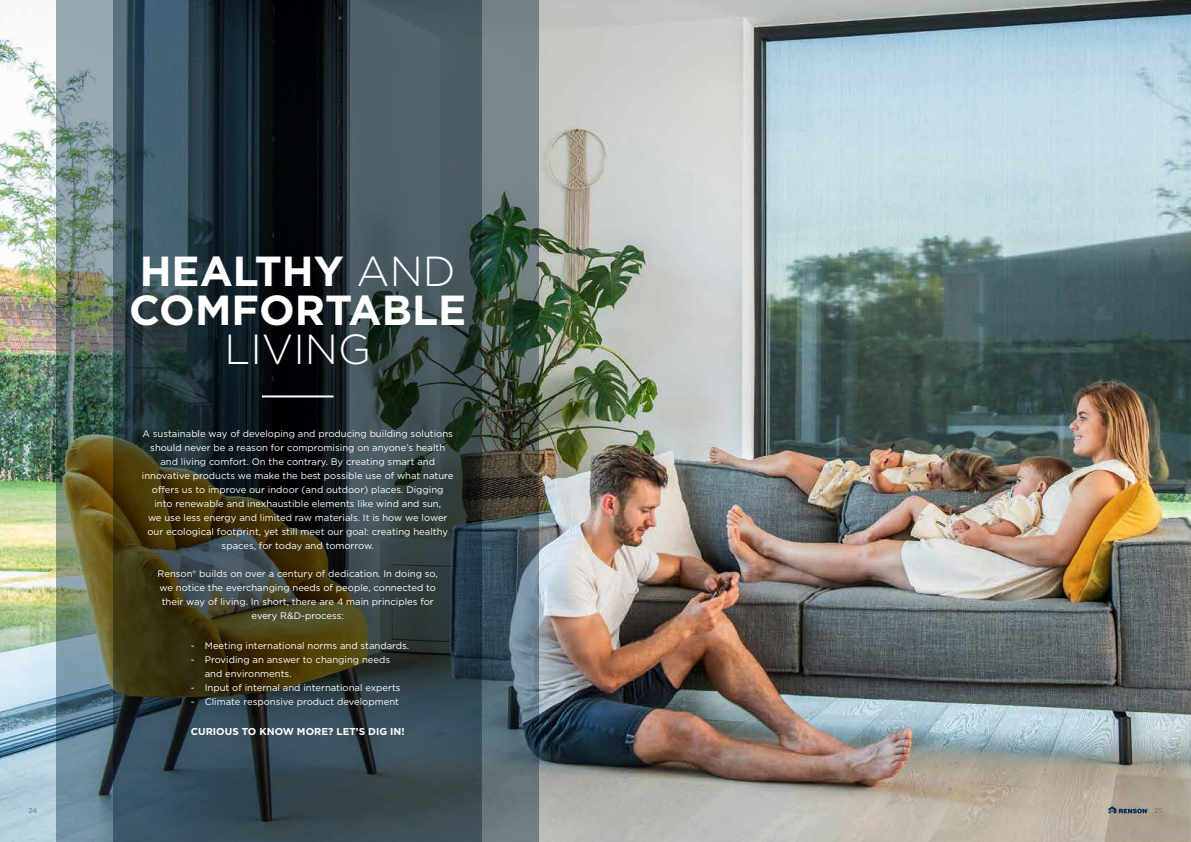
<style>
.page{position:relative;width:1191px;height:842px;background:#fff}
.page>*{position:absolute;margin:0;border:0;box-sizing:border-box;transform-origin:0 0}
.t1{font:700 42px/39px "Gotham";color:#fff}
.t2{font:300 42px "Gotham";color:#fff}
.t3{font:700 10px "Gotham";color:#fff}
.t4{font:9.5px/14px "Gotham";color:#fff;text-align:center}
.t5{font:7px "Gotham";color:#6d6e71}
.s1{font-weight:300}
</style>
<div class="page">
<img style="left:0;top:0;width:1191px;height:842px">
<img style="left:57px;top:0;width:482px;height:842px">
<svg style="left:113px;top:0;width:369px;height:842px;background:#2e3a3b"></svg>
<hr style="left:262px;top:395px;width:71px;height:2px;background:#fff">
<svg style="left:1108px;top:806px;width:40px;height:7px"></svg>
<h1 class="t1" style="left:129px;top:250px;width:339px">HEALTHY <span class="s1">AND<br></span>COMFORTABLE</h1>
<h1 class="t2" style="left:224px;top:326px;width:148px">LIVING</h1>
<p class="t4" style="left:142px;top:426px;width:313px">A sustainable way of developing and producing building solutions should never be a reason for compromising on anyone’s health and living comfort. On the contrary. By creating smart and innovative products we make the best possible use of what nature offers us to improve our indoor (and outdoor) places. Digging into renewable and inexhaustible elements like wind and sun,<br>we use less energy and limited raw materials. It is how we lower our ecological footprint, yet still meet our goal: creating healthy spaces, for today and tomorrow.</p>
<p class="t4" style="left:158px;top:566px;width:282px">Renson® builds on over a century of dedication. In doing so, we notice the everchanging needs of people, connected to their way of living. In short, there are 4 main principles for every R&amp;D-process:</p>
<p class="t4" style="left:191px;top:638px;width:220px">- Meeting international norms and standards.</p>
<p class="t4" style="left:205px;top:652px;width:187px;text-align:left;text-indent:-14px">- Providing an answer to changing needs and environments.</p>
<p class="t4" style="left:191px;top:680px;width:211px">- Input of internal and international experts</p>
<p class="t4" style="left:191px;top:694px;width:210px">- Climate responsive product development</p>
<p class="t3" style="left:191px;top:726px;width:215px">CURIOUS TO KNOW MORE? LET’S DIG IN!</p>
<p class="t5" style="left:28px;top:806px;width:10px">24</p>
<p class="t5" style="left:1154px;top:806px;width:10px">25</p>
</div>
